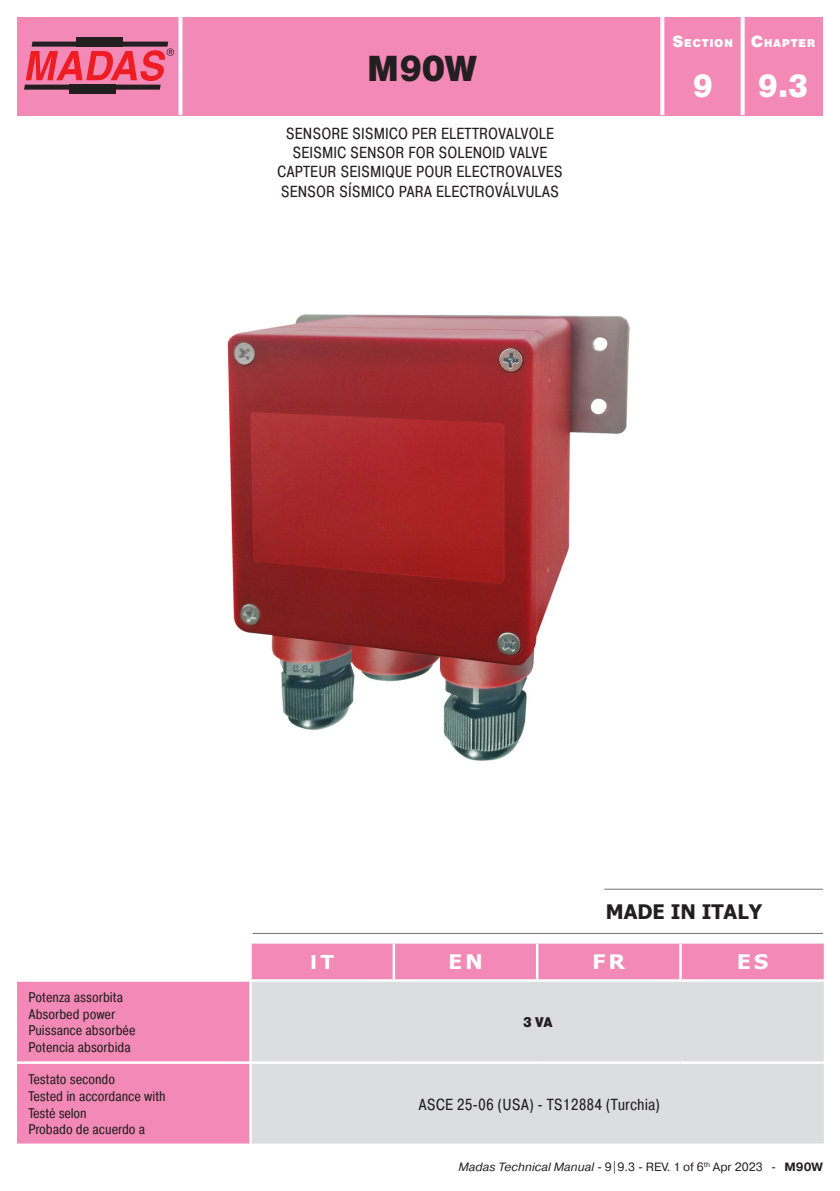
<style>
.page{position:relative;width:840px;height:1191px;background:#fff}
.page>*{position:absolute;margin:0;border:0;box-sizing:border-box;transform-origin:0 0}
.t1{font:900 36px "Pragmatica Cond";color:#231f20}
.t2{font:900 32px "Pragmatica Cond";color:#fff}
.t3{font:700 20px "Tahoma";letter-spacing:.15em;color:#fff;scale:1.11 1}
.t4{font:700 20px "Tahoma";color:#231f20}
.t5{font:700 20px "Pragmatica";color:#fff;scale:1.11 1}
.t6{font:16px "Pragmatica Cond";color:#231f20}
.t7{font:14px "Pragmatica Cond";color:#231f20}
.t8{font:900 14px "Pragmatica Cond";color:#231f20}
.t9{font:12px "Pragmatica";color:#231f20}
.t10{font:900 11.2px "Pragmatica Cond";letter-spacing:.045em;color:#fff;scale:1.1 1}
.s1{font-size:16px}
.s2{font-style:italic}
.s3{font-weight:700}
</style>
<div class="page">
<img style="left:227px;top:314px;width:403px;height:447px">
<div style="left:17px;top:17px;width:805px;height:98px;background:#f289b7"></div>
<svg style="left:24px;top:42px;width:150px;height:48px"></svg>
<div style="left:69px;top:85px;width:46px;height:9px;background:#231f20"></div>
<div style="left:77px;top:37px;width:46px;height:10px;background:#231f20"></div>
<svg style="left:740px;top:17px;width:4px;height:98px"></svg>
<svg style="left:660px;top:17px;width:4px;height:98px"></svg>
<svg style="left:178px;top:17px;width:4px;height:98px"></svg>
<svg style="left:17px;top:943px;width:806px;height:200px;background:#f399c0"></svg>
<div style="left:252px;top:981px;width:571px;height:162px;background:#dcdddf"></div>
<hr style="left:249px;top:943px;width:3px;height:36px;background:#fff">
<hr style="left:392px;top:943px;width:3px;height:36px;background:#fff">
<hr style="left:535px;top:943px;width:3px;height:36px;background:#fff">
<hr style="left:678px;top:943px;width:3px;height:36px;background:#fff">
<hr style="left:17px;top:979px;width:233px;height:2px;background:#fff">
<hr style="left:250px;top:979px;width:143px;height:2px;background:#fff">
<hr style="left:249px;top:981px;width:3px;height:80px;background:#fff">
<hr style="left:393px;top:979px;width:144px;height:2px;background:#fff">
<hr style="left:537px;top:979px;width:143px;height:2px;background:#fff">
<hr style="left:680px;top:979px;width:143px;height:2px;background:#fff">
<hr style="left:17px;top:1061px;width:233px;height:3px;background:#fff">
<hr style="left:250px;top:1061px;width:143px;height:3px;background:#fff">
<hr style="left:249px;top:1064px;width:3px;height:79px;background:#fff">
<hr style="left:393px;top:1061px;width:144px;height:3px;background:#fff">
<hr style="left:537px;top:1061px;width:143px;height:3px;background:#fff">
<hr style="left:680px;top:1061px;width:143px;height:3px;background:#fff">
<hr style="left:252px;top:933px;width:570px;height:1px;background:#717275">
<hr style="left:604px;top:888px;width:218px;height:1px;background:#717275">
<p class="t1" style="left:366px;top:46px;width:111px">M90W</p>
<p class="t6" style="left:286px;top:124px;width:269px">SENSORE SISMICO PER ELETTROVALVOLE</p>
<p class="t6" style="left:292px;top:143px;width:256px">SEISMIC SENSOR FOR SOLENOID VALVE</p>
<p class="t6" style="left:277px;top:162px;width:287px">CAPTEUR SEISMIQUE POUR ELECTROVALVES</p>
<p class="t6" style="left:280px;top:181px;width:280px">SENSOR SÍSMICO PARA ELECTROVÁLVULAS</p>
<p class="t10" style="left:672px;top:36px;width:57px"><span class="s1">S</span>ECTION</p>
<p class="t2" style="left:692px;top:65px;width:22px">9</p>
<p class="t10" style="left:750px;top:36px;width:60px"><span class="s1">C</span>HAPTER</p>
<p class="t2" style="left:757px;top:65px;width:52px">9.3</p>
<p class="t7" style="left:28px;top:988px;width:96px">Potenza assorbita</p>
<p class="t7" style="left:28px;top:1005px;width:88px">Absorbed power</p>
<p class="t7" style="left:28px;top:1022px;width:109px">Puissance absorbée</p>
<p class="t7" style="left:28px;top:1038px;width:104px">Potencia absorbida</p>
<p class="t7" style="left:28px;top:1070px;width:88px">Testato secondo</p>
<p class="t7" style="left:28px;top:1087px;width:139px">Tested in accordance with</p>
<p class="t7" style="left:28px;top:1104px;width:60px">Testé selon</p>
<p class="t7" style="left:28px;top:1120px;width:118px">Probado de acuerdo a</p>
<p class="t4" style="left:605px;top:897px;width:158px">MADE IN ITALY</p>
<p class="t5" style="left:310px;top:949px;width:23px">IT</p>
<p class="t3" style="left:448px;top:947px;width:32px">EN</p>
<p class="t3" style="left:592px;top:947px;width:31px">FR</p>
<p class="t3" style="left:736px;top:947px;width:29px">ES</p>
<p class="t3" style="left:447px;top:953px;width:32px">EN</p>
<p class="t3" style="left:590px;top:953px;width:31px">FR</p>
<p class="t3" style="left:737px;top:953px;width:29px">ES</p>
<p class="t8" style="left:522px;top:1013px;width:31px">3 VA</p>
<p class="t6" style="left:418px;top:1094px;width:243px">ASCE 25-06 (USA) - TS12884 (Turchia)</p>
<p class="t9" style="left:458px;top:1159px;width:366px"><span class="s2">Madas Technical Manual</span> - 9|9.3 - REV. 1 of 6<sup>th</sup> Apr 2023 - <span class="s3">M90W</span></p>
</div>
